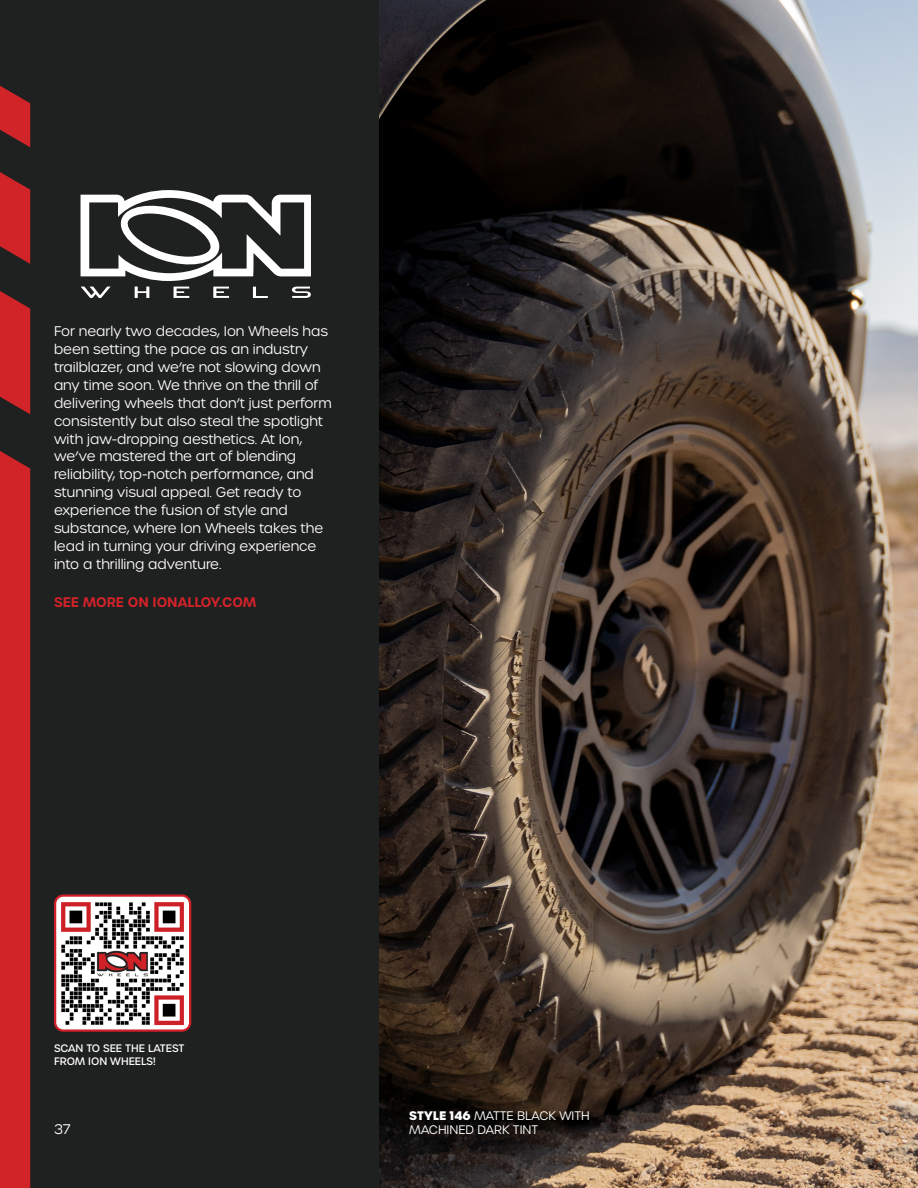
<style>
.page{position:relative;width:918px;height:1188px;background:#fff}
.page>*{position:absolute;margin:0;border:0;box-sizing:border-box;transform-origin:0 0}
.t1{font:300 13.5px/18px "Urbane";color:#fff}
.t2{font:600 13.5px "Urbane";color:#d1232a}
.t3{font:300 12px/14.4px "Urbane";color:#fff}
.t4{font:500 10.5px/12.6px "Urbane";color:#fff}
.s1{font-weight:700}
</style>
<div class="page">
<img style="left:379px;top:0;width:539px;height:1188px">
<div style="left:0;top:0;width:379px;height:1188px;background:#1f2020"></div>
<svg style="left:0;top:291px;width:30px;height:123px;background:#b82327"></svg>
<svg style="left:0;top:172px;width:30px;height:92px"></svg>
<svg style="left:0;top:86px;width:30px;height:61px"></svg>
<div style="left:0;top:451px;width:30px;height:737px;background:#d12429"></div>
<img style="left:57px;top:897px;width:131px;height:132px">
<div style="left:54px;top:894px;width:137px;height:138px;border:2px solid #cf2029;border-radius:8px"></div>
<svg style="left:81px;top:287px;width:29px;height:11px"></svg>
<svg style="left:135px;top:287px;width:14px;height:11px"></svg>
<svg style="left:174px;top:287px;width:15px;height:11px"></svg>
<svg style="left:213px;top:287px;width:16px;height:11px"></svg>
<svg style="left:253px;top:287px;width:15px;height:11px"></svg>
<svg style="left:292px;top:287px;width:19px;height:11px"></svg>
<svg style="left:81px;top:190px;width:230px;height:91px"></svg>
<p class="t1" style="left:54px;top:322px;width:279px">For nearly two decades, Ion Wheels has been setting the pace as an industry trailblazer, and we’re not slowing down any time soon. We thrive on the thrill of delivering wheels that don’t just perform consistently but also steal the spotlight with jaw-dropping aesthetics. At Ion, we’ve mastered the art of blending reliability, top-notch performance, and stunning visual appeal. Get ready to experience the fusion of style and substance, where Ion Wheels takes the lead in turning your driving experience into a thrilling adventure.</p>
<p class="t2" style="left:54px;top:593px;width:204px">SEE MORE ON IONALLOY.COM</p>
<p class="t4" style="left:54px;top:1042px;width:132px">SCAN TO SEE THE LATEST<br>FROM ION WHEELS!</p>
<p class="t1" style="left:54px;top:1120px;width:18px">37</p>
<p class="t3" style="left:409px;top:1108px;width:182px"><span class="s1">STYLE 146</span> MATTE BLACK WITH<br>MACHINED DARK TINT</p>
</div>
